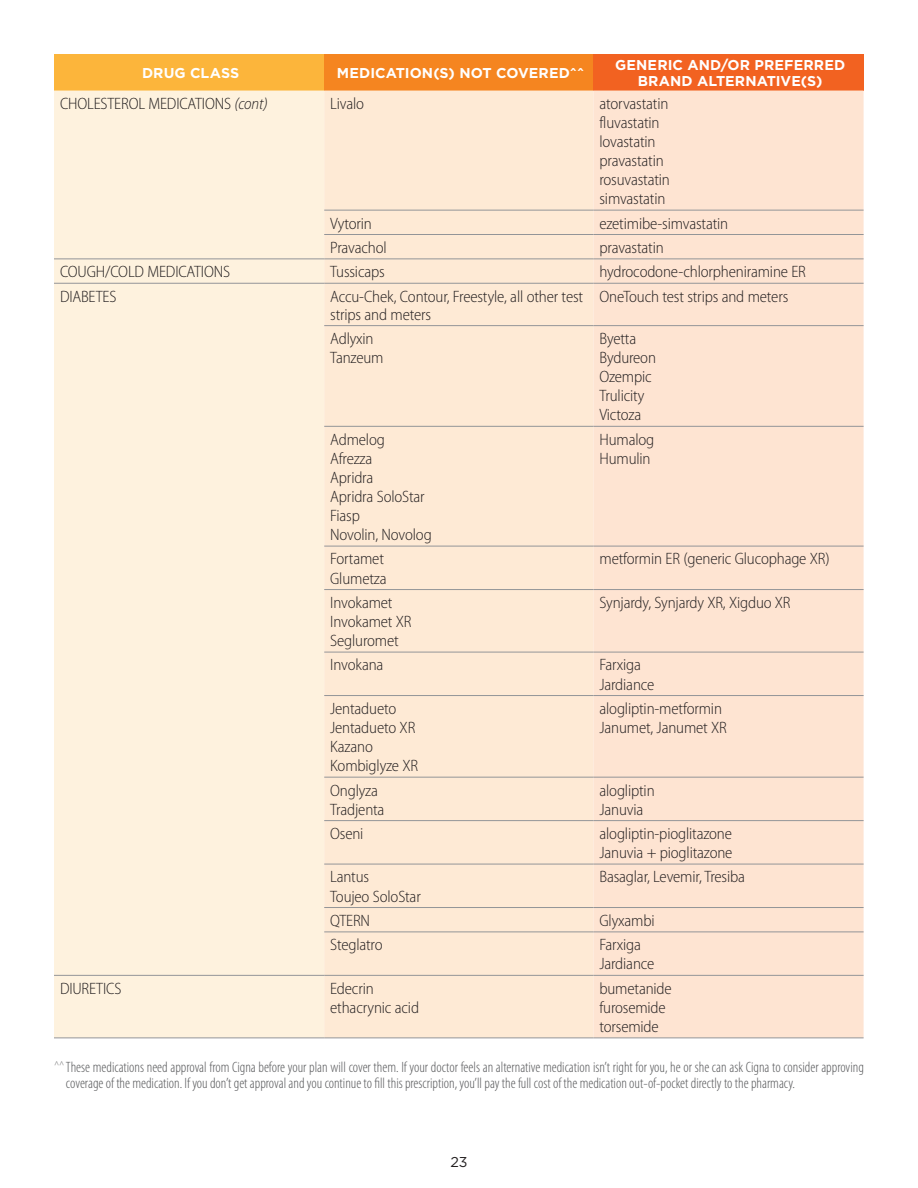
<style>
.page{position:relative;width:918px;height:1188px;background:#fff}
.page>*{position:absolute;margin:0;border:0;box-sizing:border-box;transform-origin:0 0}
.Drug_list{font:300 semi-condensed 16.5px/18px "Myriad Pro";letter-spacing:-.01em;color:#231f20}
.NB-Legal_copy_Cat{font:300 condensed 15px/16.5px "Myriad Pro";color:#57585a}
.Table_column_header{font:700 14.25px/16.5px "Gotham";letter-spacing:.005em;color:#fff;text-align:center}
.Page_number_centered{font:14.25px "Gotham";color:#231f20}
.s1{font-style:italic}
</style>
<div class="page">
<div style="left:54px;top:54px;width:270px;height:37px;background:#fcb53b"></div>
<div style="left:324px;top:54px;width:269px;height:37px;background:#f58520"></div>
<div style="left:593px;top:54px;width:271px;height:37px;background:#f26221"></div>
<div style="left:54px;top:91px;width:270px;height:947px;background:#fef2de"></div>
<div style="left:324px;top:91px;width:269px;height:947px;background:#feead5"></div>
<div style="left:593px;top:91px;width:271px;height:947px;background:#fee4d2"></div>
<hr style="left:324px;top:210px;width:269px;height:1px;background:#939598">
<hr style="left:593px;top:210px;width:271px;height:1px;background:#939598">
<hr style="left:324px;top:234px;width:269px;height:1px;background:#939598">
<hr style="left:593px;top:234px;width:271px;height:1px;background:#939598">
<hr style="left:54px;top:259px;width:270px;height:1px;background:#939598">
<hr style="left:324px;top:259px;width:269px;height:1px;background:#939598">
<hr style="left:593px;top:259px;width:271px;height:1px;background:#939598">
<hr style="left:54px;top:283px;width:270px;height:1px;background:#939598">
<hr style="left:324px;top:283px;width:269px;height:1px;background:#939598">
<hr style="left:593px;top:283px;width:271px;height:1px;background:#939598">
<hr style="left:324px;top:325px;width:269px;height:1px;background:#939598">
<hr style="left:593px;top:325px;width:271px;height:1px;background:#939598">
<hr style="left:324px;top:426px;width:269px;height:1px;background:#939598">
<hr style="left:593px;top:426px;width:271px;height:1px;background:#939598">
<hr style="left:324px;top:546px;width:269px;height:1px;background:#939598">
<hr style="left:593px;top:546px;width:271px;height:1px;background:#939598">
<hr style="left:324px;top:589px;width:269px;height:1px;background:#939598">
<hr style="left:593px;top:589px;width:271px;height:1px;background:#939598">
<hr style="left:324px;top:652px;width:269px;height:1px;background:#939598">
<hr style="left:593px;top:652px;width:271px;height:1px;background:#939598">
<hr style="left:324px;top:695px;width:269px;height:1px;background:#939598">
<hr style="left:593px;top:695px;width:271px;height:1px;background:#939598">
<hr style="left:324px;top:777px;width:269px;height:1px;background:#939598">
<hr style="left:593px;top:777px;width:271px;height:1px;background:#939598">
<hr style="left:324px;top:820px;width:269px;height:1px;background:#939598">
<hr style="left:593px;top:820px;width:271px;height:1px;background:#939598">
<hr style="left:324px;top:864px;width:269px;height:1px;background:#939598">
<hr style="left:593px;top:864px;width:271px;height:1px;background:#939598">
<hr style="left:324px;top:907px;width:269px;height:1px;background:#939598">
<hr style="left:593px;top:907px;width:271px;height:1px;background:#939598">
<hr style="left:324px;top:932px;width:269px;height:1px;background:#939598">
<hr style="left:593px;top:932px;width:271px;height:1px;background:#939598">
<hr style="left:54px;top:975px;width:270px;height:1px;background:#939598">
<hr style="left:324px;top:975px;width:269px;height:1px;background:#939598">
<hr style="left:593px;top:975px;width:271px;height:1px;background:#939598">
<hr style="left:54px;top:1038px;width:270px;height:1px;background:#939598">
<hr style="left:324px;top:1038px;width:269px;height:1px;background:#939598">
<hr style="left:593px;top:1038px;width:271px;height:1px;background:#939598">
<p class="Table_column_header" style="left:142px;top:65px;width:99px">DRUG CLASS</p>
<p class="Table_column_header" style="left:337px;top:65px;width:249px">MEDICATION(S) NOT COVERED^^</p>
<p class="Table_column_header" style="left:615px;top:56px;width:232px">GENERIC AND/OR PREFERRED<br>BRAND ALTERNATIVE(S)</p>
<p class="Drug_list" style="left:60px;top:95px;width:209px">CHOLESTEROL MEDICATIONS <span class="s1">(cont)</span></p>
<p class="Drug_list" style="left:330px;top:95px;width:35px">Livalo</p>
<p class="Drug_list" style="left:599px;top:95px;width:70px">atorvastatin</p>
<p class="Drug_list" style="left:599px;top:114px;width:62px">fluvastatin</p>
<p class="Drug_list" style="left:599px;top:133px;width:58px">lovastatin</p>
<p class="Drug_list" style="left:599px;top:152px;width:66px">pravastatin</p>
<p class="Drug_list" style="left:599px;top:171px;width:72px">rosuvastatin</p>
<p class="Drug_list" style="left:599px;top:190px;width:67px">simvastatin</p>
<p class="Drug_list" style="left:330px;top:214px;width:43px">Vytorin</p>
<p class="Drug_list" style="left:599px;top:214px;width:130px">ezetimibe-simvastatin</p>
<p class="Drug_list" style="left:330px;top:239px;width:58px">Pravachol</p>
<p class="Drug_list" style="left:599px;top:239px;width:66px">pravastatin</p>
<p class="Drug_list" style="left:60px;top:263px;width:172px">COUGH/COLD MEDICATIONS</p>
<p class="Drug_list" style="left:330px;top:263px;width:56px">Tussicaps</p>
<p class="Drug_list" style="left:599px;top:263px;width:208px">hydrocodone-chlorpheniramine ER</p>
<p class="Drug_list" style="left:60px;top:287px;width:58px">DIABETES</p>
<p class="Drug_list" style="left:330px;top:287px;width:254px">Accu-Chek, Contour, Freestyle, all other test strips and meters</p>
<p class="Drug_list" style="left:599px;top:287px;width:190px">OneTouch test strips and meters</p>
<p class="Drug_list" style="left:330px;top:330px;width:45px">Adlyxin</p>
<p class="Drug_list" style="left:330px;top:349px;width:55px">Tanzeum</p>
<p class="Drug_list" style="left:599px;top:330px;width:38px">Byetta</p>
<p class="Drug_list" style="left:599px;top:349px;width:58px">Bydureon</p>
<p class="Drug_list" style="left:599px;top:368px;width:54px">Ozempic</p>
<p class="Drug_list" style="left:599px;top:387px;width:47px">Trulicity</p>
<p class="Drug_list" style="left:599px;top:406px;width:43px">Victoza</p>
<p class="Drug_list" style="left:330px;top:431px;width:56px">Admelog</p>
<p class="Drug_list" style="left:330px;top:450px;width:44px">Afrezza</p>
<p class="Drug_list" style="left:330px;top:469px;width:45px">Apridra</p>
<p class="Drug_list" style="left:330px;top:488px;width:96px">Apridra SoloStar</p>
<p class="Drug_list" style="left:330px;top:507px;width:31px">Fiasp</p>
<p class="Drug_list" style="left:330px;top:526px;width:103px">Novolin, Novolog</p>
<p class="Drug_list" style="left:330px;top:550px;width:55px">Fortamet</p>
<p class="Drug_list" style="left:330px;top:569px;width:58px">Glumetza</p>
<p class="Drug_list" style="left:330px;top:594px;width:64px">Invokamet</p>
<p class="Drug_list" style="left:330px;top:613px;width:83px">Invokamet XR</p>
<p class="Drug_list" style="left:330px;top:632px;width:70px">Segluromet</p>
<p class="Drug_list" style="left:599px;top:431px;width:56px">Humalog</p>
<p class="Drug_list" style="left:599px;top:450px;width:53px">Humulin</p>
<p class="Drug_list" style="left:599px;top:550px;width:232px">metformin ER (generic Glucophage XR)</p>
<p class="Drug_list" style="left:599px;top:594px;width:193px">Synjardy, Synjardy XR, Xigduo XR</p>
<p class="Drug_list" style="left:330px;top:656px;width:55px">Invokana</p>
<p class="Drug_list" style="left:599px;top:656px;width:43px">Farxiga</p>
<p class="Drug_list" style="left:599px;top:675px;width:56px">Jardiance</p>
<p class="Drug_list" style="left:330px;top:700px;width:68px">Jentadueto</p>
<p class="Drug_list" style="left:330px;top:719px;width:87px">Jentadueto XR</p>
<p class="Drug_list" style="left:330px;top:738px;width:44px">Kazano</p>
<p class="Drug_list" style="left:330px;top:757px;width:89px">Kombiglyze XR</p>
<p class="Drug_list" style="left:599px;top:700px;width:124px">alogliptin-metformin</p>
<p class="Drug_list" style="left:599px;top:719px;width:129px">Janumet, Janumet XR</p>
<p class="Drug_list" style="left:330px;top:781px;width:49px">Onglyza</p>
<p class="Drug_list" style="left:330px;top:800px;width:56px">Tradjenta</p>
<p class="Drug_list" style="left:599px;top:781px;width:57px">alogliptin</p>
<p class="Drug_list" style="left:599px;top:800px;width:45px">Januvia</p>
<p class="Drug_list" style="left:330px;top:825px;width:35px">Oseni</p>
<p class="Drug_list" style="left:599px;top:825px;width:134px">alogliptin-pioglitazone</p>
<p class="Drug_list" style="left:599px;top:844px;width:135px">Januvia + pioglitazone</p>
<p class="Drug_list" style="left:330px;top:868px;width:40px">Lantus</p>
<p class="Drug_list" style="left:330px;top:887px;width:92px">Toujeo SoloStar</p>
<p class="Drug_list" style="left:599px;top:868px;width:147px">Basaglar, Levemir, Tresiba</p>
<p class="Drug_list" style="left:330px;top:912px;width:41px">QTERN</p>
<p class="Drug_list" style="left:599px;top:912px;width:57px">Glyxambi</p>
<p class="Drug_list" style="left:330px;top:936px;width:54px">Steglatro</p>
<p class="Drug_list" style="left:599px;top:936px;width:43px">Farxiga</p>
<p class="Drug_list" style="left:599px;top:955px;width:56px">Jardiance</p>
<p class="Drug_list" style="left:599px;top:980px;width:74px">bumetanide</p>
<p class="Drug_list" style="left:599px;top:999px;width:68px">furosemide</p>
<p class="Drug_list" style="left:599px;top:1018px;width:61px">torsemide</p>
<p class="NB-Legal_copy_Cat" style="left:66px;top:1059px;width:799px;text-indent:-12px"><sup>^^</sup> These medications need approval from Cigna before your plan will cover them. If your doctor feels an alternative medication isn’t right for you, he or she can ask Cigna to consider approving coverage of the medication. If you don’t get approval and you continue to fill this prescription, you’ll pay the full cost of the medication out-of-pocket directly to the pharmacy.</p>
<p class="Drug_list" style="left:60px;top:980px;width:63px">DIURETICS</p>
<p class="Drug_list" style="left:330px;top:980px;width:45px">Edecrin</p>
<p class="Drug_list" style="left:330px;top:999px;width:90px">ethacrynic acid</p>
<p class="Page_number_centered" style="left:450px;top:1153px;width:19px">23</p>
</div>
